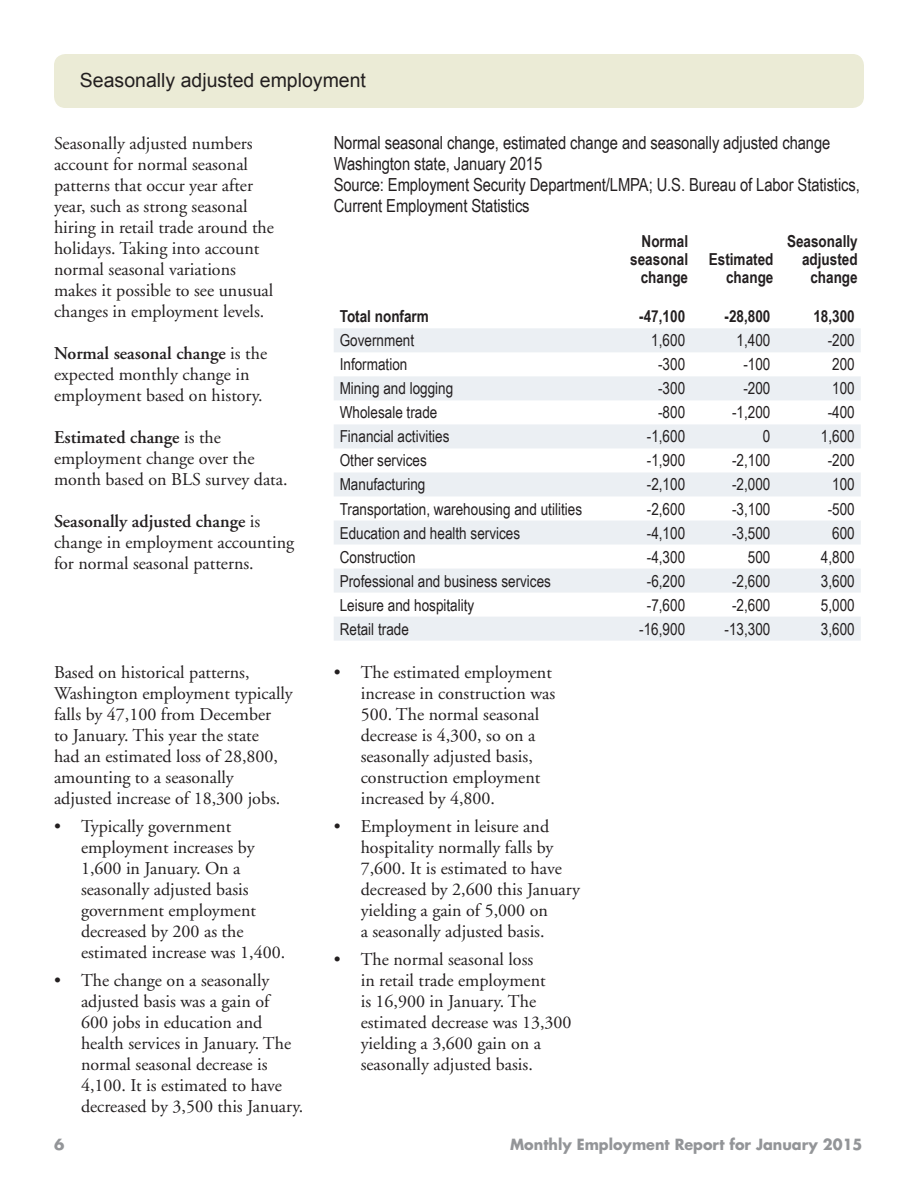
<style>
.page{position:relative;width:918px;height:1188px;background:#fff}
.page>*{position:absolute;margin:0;border:0;box-sizing:border-box;transform-origin:0 0}
.Section_Heading{font:19.5px "Arial";color:#231f20}
.Body_text{font:18px/21px "Adobe Garamond";color:#231f20}
.Figure_table_heading{font:18px/21px "Arial Narrow";letter-spacing:-.005em;color:#231f20}
.Table_body{font:16.5px "Arial Narrow";color:#231f20}
.Table_body-2{font:700 16.5px/18px "Arial Narrow";color:#231f20;text-align:right}
.t1{font:700 15px "Futura";color:#939598;scale:.96 1}
.t2{font:700 15px "Futura";color:#939598}
.s1{font-weight:600}
</style>
<div class="page">
<div style="left:54px;top:54px;width:810px;height:54px;background:#ebebd6;border-radius:12px"></div>
<svg style="left:334px;top:328px;width:527px;height:313px;fill:#ebeff3"></svg>
<p class="Section_Heading" style="left:80px;top:68px;width:288px">Seasonally adjusted employment</p>
<p class="Body_text" style="left:54px;top:133px;width:222px">Seasonally adjusted numbers account for normal seasonal patterns that occur year after year, such as strong seasonal hiring in retail trade around the holidays. Taking into account normal seasonal variations makes it possible to see unusual changes in employment levels.</p>
<p class="Body_text" style="left:54px;top:343px;width:215px"><span class="s1">Normal seasonal change</span> is the expected monthly change in employment based on history.</p>
<p class="Body_text" style="left:54px;top:427px;width:235px"><span class="s1">Estimated change</span> is the employment change over the month based on BLS survey data.</p>
<p class="Body_text" style="left:54px;top:511px;width:242px"><span class="s1">Seasonally adjusted change</span> is change in employment accounting for normal seasonal patterns.</p>
<p class="Body_text" style="left:54px;top:662px;width:240px">Based on historical patterns,<br>Washington employment typically falls by 47,100 from December<br>to January. This year the state<br>had an estimated loss of 28,800, amounting to a seasonally adjusted increase of 18,300 jobs.</p>
<p class="Body_text" style="left:81px;top:816px;width:206px;text-indent:-27px">• Typically government employment increases by<br>1,600 in January. On a seasonally adjusted basis government employment decreased by 200 as the estimated increase was 1,400.</p>
<p class="Body_text" style="left:81px;top:970px;width:224px;text-indent:-27px">• The change on a seasonally adjusted basis was a gain of<br>600 jobs in education and health services in January. The normal seasonal decrease is<br>4,100. It is estimated to have decreased by 3,500 this January.</p>
<p class="Figure_table_heading" style="left:334px;top:132px;width:498px">Normal seasonal change, estimated change and seasonally adjusted change</p>
<p class="Figure_table_heading" style="left:334px;top:153px;width:210px">Washington state, January 2015</p>
<p class="Figure_table_heading" style="left:334px;top:174px;width:528px">Source: Employment Security Department/LMPA; U.S. Bureau of Labor Statistics,<br>Current Employment Statistics</p>
<p class="Table_body-2" style="left:630px;top:232px;width:59px">Normal seasonal change</p>
<p class="Table_body-2" style="left:709px;top:250px;width:66px">Estimated change</p>
<p class="Table_body-2" style="left:787px;top:232px;width:72px">Seasonally adjusted change</p>
<p class="Table_body-2" style="left:340px;top:307px;width:91px">Total nonfarm</p>
<p class="Table_body-2" style="left:639px;top:307px;width:47px">-47,100</p>
<p class="Table_body-2" style="left:725px;top:307px;width:47px">-28,800</p>
<p class="Table_body-2" style="left:813px;top:307px;width:43px">18,300</p>
<p class="Table_body" style="left:340px;top:328px;width:76px">Government</p>
<p class="Table_body" style="left:651px;top:328px;width:35px">1,600</p>
<p class="Table_body" style="left:737px;top:328px;width:35px">1,400</p>
<p class="Table_body" style="left:828px;top:328px;width:29px">-200</p>
<p class="Table_body" style="left:340px;top:352px;width:69px">Information</p>
<p class="Table_body" style="left:658px;top:352px;width:29px">-300</p>
<p class="Table_body" style="left:743px;top:352px;width:29px">-100</p>
<p class="Table_body" style="left:832px;top:352px;width:24px">200</p>
<p class="Table_body" style="left:340px;top:376px;width:115px">Mining and logging</p>
<p class="Table_body" style="left:658px;top:376px;width:29px">-300</p>
<p class="Table_body" style="left:743px;top:376px;width:29px">-200</p>
<p class="Table_body" style="left:832px;top:376px;width:24px">100</p>
<p class="Table_body" style="left:340px;top:401px;width:99px">Wholesale trade</p>
<p class="Table_body" style="left:658px;top:401px;width:29px">-800</p>
<p class="Table_body" style="left:732px;top:401px;width:40px">-1,200</p>
<p class="Table_body" style="left:828px;top:401px;width:29px">-400</p>
<p class="Table_body" style="left:340px;top:425px;width:111px">Financial activities</p>
<p class="Table_body" style="left:647px;top:425px;width:40px">-1,600</p>
<p class="Table_body" style="left:763px;top:425px;width:9px">0</p>
<p class="Table_body" style="left:821px;top:425px;width:35px">1,600</p>
<p class="Table_body" style="left:340px;top:449px;width:89px">Other services</p>
<p class="Table_body" style="left:647px;top:449px;width:40px">-1,900</p>
<p class="Table_body" style="left:732px;top:449px;width:40px">-2,100</p>
<p class="Table_body" style="left:828px;top:449px;width:29px">-200</p>
<p class="Table_body" style="left:340px;top:473px;width:87px">Manufacturing</p>
<p class="Table_body" style="left:647px;top:473px;width:40px">-2,100</p>
<p class="Table_body" style="left:732px;top:473px;width:40px">-2,000</p>
<p class="Table_body" style="left:832px;top:473px;width:24px">100</p>
<p class="Table_body" style="left:340px;top:497px;width:244px">Transportation, warehousing and utilities</p>
<p class="Table_body" style="left:647px;top:497px;width:40px">-2,600</p>
<p class="Table_body" style="left:732px;top:497px;width:40px">-3,100</p>
<p class="Table_body" style="left:828px;top:497px;width:29px">-500</p>
<p class="Table_body" style="left:340px;top:521px;width:182px">Education and health services</p>
<p class="Table_body" style="left:647px;top:521px;width:40px">-4,100</p>
<p class="Table_body" style="left:732px;top:521px;width:40px">-3,500</p>
<p class="Table_body" style="left:832px;top:521px;width:24px">600</p>
<p class="Table_body" style="left:340px;top:545px;width:77px">Construction</p>
<p class="Table_body" style="left:647px;top:545px;width:40px">-4,300</p>
<p class="Table_body" style="left:748px;top:545px;width:24px">500</p>
<p class="Table_body" style="left:821px;top:545px;width:35px">4,800</p>
<p class="Table_body" style="left:340px;top:569px;width:213px">Professional and business services</p>
<p class="Table_body" style="left:647px;top:569px;width:40px">-6,200</p>
<p class="Table_body" style="left:732px;top:569px;width:40px">-2,600</p>
<p class="Table_body" style="left:821px;top:569px;width:35px">3,600</p>
<p class="Table_body" style="left:340px;top:593px;width:136px">Leisure and hospitality</p>
<p class="Table_body" style="left:647px;top:593px;width:40px">-7,600</p>
<p class="Table_body" style="left:732px;top:593px;width:40px">-2,600</p>
<p class="Table_body" style="left:821px;top:593px;width:35px">5,000</p>
<p class="Table_body" style="left:340px;top:617px;width:71px">Retail trade</p>
<p class="Table_body" style="left:639px;top:617px;width:47px">-16,900</p>
<p class="Table_body" style="left:725px;top:617px;width:47px">-13,300</p>
<p class="Table_body" style="left:821px;top:617px;width:35px">3,600</p>
<p class="Body_text" style="left:361px;top:662px;width:196px;text-indent:-27px">• The estimated employment increase in construction was<br>500. The normal seasonal decrease is 4,300, so on a seasonally adjusted basis, construction employment increased by 4,800.</p>
<p class="Body_text" style="left:361px;top:816px;width:221px;text-indent:-27px">• Employment in leisure and hospitality normally falls by<br>7,600. It is estimated to have decreased by 2,600 this January yielding a gain of 5,000 on<br>a seasonally adjusted basis.</p>
<p class="Body_text" style="left:361px;top:949px;width:212px;text-indent:-27px">• The normal seasonal loss<br>in retail trade employment<br>is 16,900 in January. The estimated decrease was 13,300 yielding a 3,600 gain on a seasonally adjusted basis.</p>
<p class="t2" style="left:54px;top:1135px;width:12px">6</p>
<p class="t1" style="left:510px;top:1135px;width:369px">Monthly Employment Report for January 2015</p>
</div>
